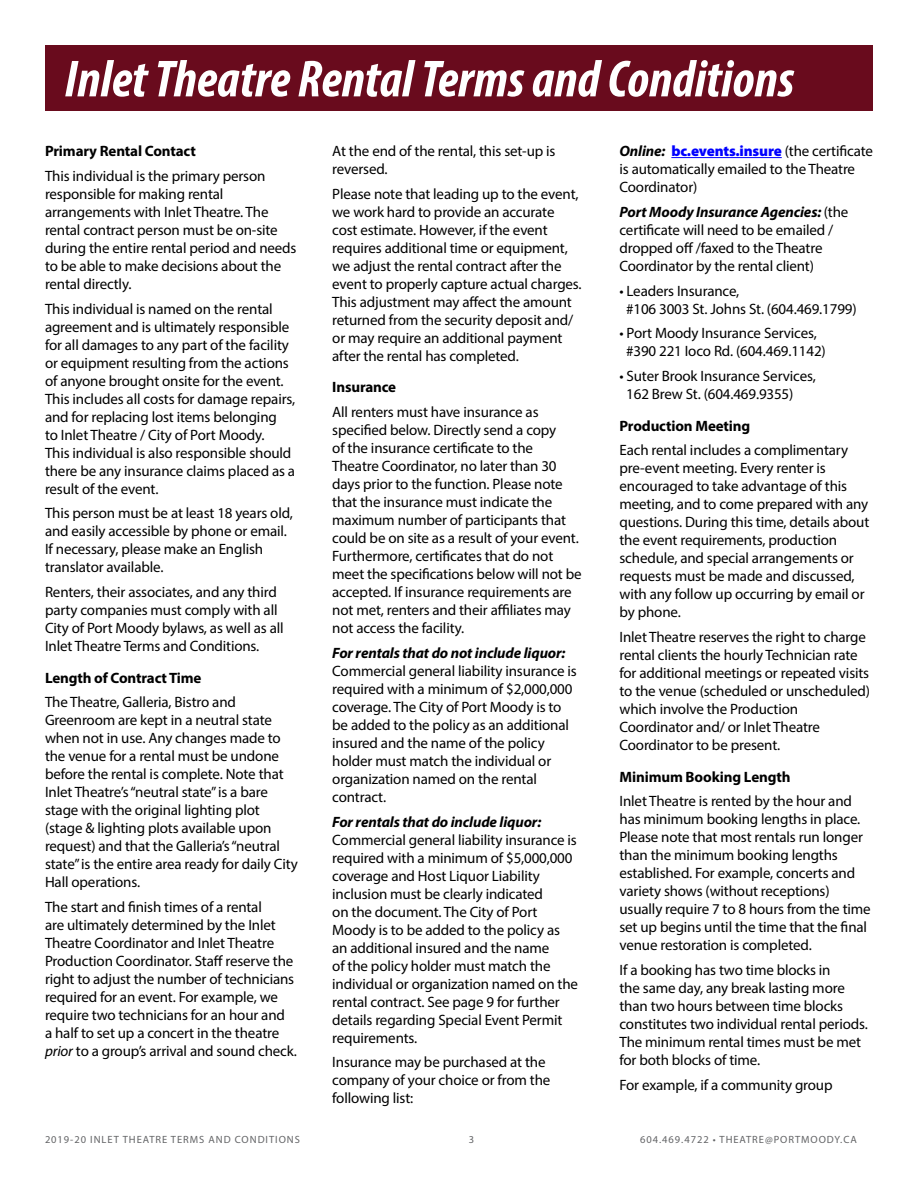
<style>
.page{position:relative;width:918px;height:1188px;background:#fff}
.page>*{position:absolute;margin:0;border:0;box-sizing:border-box;transform-origin:0 0}
.t1{font:italic 700 condensed 52.5px "Myriad Pro";color:#fff}
.t2{font:15px/18px "Myriad Pro";letter-spacing:-.01em;color:#000}
.t3{font:700 15px "Myriad Pro";letter-spacing:-.01em;color:#000}
.t4{font:italic 700 15px "Myriad Pro";letter-spacing:-.01em;color:#000}
.t5{font:10.5px "Myriad Pro";letter-spacing:.09em;color:#636466}
.s1{font-style:italic}
.s2{font-weight:700;font-style:italic}
.s3{font-weight:900;color:#00f}
</style>
<div class="page">
<div style="left:46px;top:45px;width:827px;height:66px;background:#690b1d"></div>
<hr style="left:671px;top:157px;width:111px;height:1px;background:#00f">
<h1 class="t1" style="left:64px;top:46px;width:731px">Inlet Theatre Rental Terms and Conditions</h1>
<p class="t3" style="left:45px;top:141px;width:152px">Primary Rental Contact</p>
<p class="t2" style="left:45px;top:167px;width:253px">This individual is the primary person responsible for making rental arrangements with Inlet Theatre. The rental contract person must be on-site during the entire rental period and needs to be able to make decisions about the rental directly.</p>
<p class="t2" style="left:45px;top:299px;width:252px">This individual is named on the rental agreement and is ultimately responsible for all damages to any part of the facility or equipment resulting from the actions of anyone brought onsite for the event.<br>This includes all costs for damage repairs, and for replacing lost items belonging<br>to Inlet Theatre / City of Port Moody.<br>This individual is also responsible should there be any insurance claims placed as a result of the event.</p>
<p class="t2" style="left:45px;top:504px;width:250px">This person must be at least 18 years old, and easily accessible by phone or email.<br>If necessary, please make an English translator available.</p>
<p class="t2" style="left:45px;top:583px;width:240px">Renters, their associates, and any third party companies must comply with all City of Port Moody bylaws, as well as all Inlet Theatre Terms and Conditions.</p>
<p class="t3" style="left:45px;top:668px;width:158px">Length of Contract Time</p>
<p class="t2" style="left:45px;top:693px;width:254px">The Theatre, Galleria, Bistro and Greenroom are kept in a neutral state when not in use. Any changes made to the venue for a rental must be undone before the rental is complete. Note that Inlet Theatre’s “neutral state” is a bare stage with the original lighting plot (stage &amp; lighting plots available upon request) and that the Galleria’s “neutral state” is the entire area ready for daily City Hall operations.</p>
<p class="t2" style="left:45px;top:898px;width:253px">The start and finish times of a rental<br>are ultimately determined by the Inlet Theatre Coordinator and Inlet Theatre Production Coordinator. Staff reserve the right to adjust the number of technicians required for an event. For example, we require two technicians for an hour and<br>a half to set up a concert in the theatre <span class="s1">prior</span> to a group’s arrival and sound check.</p>
<p class="t2" style="left:332px;top:142px;width:225px">At the end of the rental, this set-up is reversed.</p>
<p class="t2" style="left:332px;top:185px;width:251px">Please note that leading up to the event, we work hard to provide an accurate cost estimate. However, if the event requires additional time or equipment, we adjust the rental contract after the event to properly capture actual charges.<br>This adjustment may affect the amount returned from the security deposit and/ or may require an additional payment after the rental has completed.</p>
<p class="t3" style="left:332px;top:378px;width:65px">Insurance</p>
<p class="t2" style="left:332px;top:403px;width:251px">All renters must have insurance as specified below. Directly send a copy<br>of the insurance certificate to the Theatre Coordinator, no later than 30 days prior to the function. Please note that the insurance must indicate the maximum number of participants that could be on site as a result of your event.<br>Furthermore, certificates that do not meet the specifications below will not be accepted. If insurance requirements are not met, renters and their affiliates may not access the facility.</p>
<p class="t4" style="left:332px;top:643px;width:235px">For rentals that do not include liquor:</p>
<p class="t2" style="left:332px;top:662px;width:246px">Commercial general liability insurance is required with a minimum of $2,000,000 coverage. The City of Port Moody is to be added to the policy as an additional insured and the name of the policy holder must match the individual or organization named on the rental contract.</p>
<p class="t4" style="left:332px;top:812px;width:211px">For rentals that do include liquor:</p>
<p class="t2" style="left:332px;top:830px;width:247px">Commercial general liability insurance is required with a minimum of $5,000,000 coverage and Host Liquor Liability inclusion must be clearly indicated<br>on the document. The City of Port Moody is to be added to the policy as an additional insured and the name<br>of the policy holder must match the individual or organization named on the rental contract. See page 9 for further details regarding Special Event Permit requirements.</p>
<p class="t2" style="left:332px;top:1053px;width:220px">Insurance may be purchased at the company of your choice or from the following list:</p>
<p class="t2" style="left:620px;top:142px;width:255px"><span class="s2">Online:</span> <span class="s3">bc.events.insure</span> (the certificate is automatically emailed to the Theatre<br>Coordinator)</p>
<p class="t2" style="left:620px;top:203px;width:230px"><span class="s2">Port Moody Insurance Agencies:</span> (the certificate will need to be emailed / dropped off /faxed to the Theatre Coordinator by the rental client)</p>
<p class="t2" style="left:626px;top:281px;width:232px;text-indent:-7px">• Leaders Insurance,<br>#106 3003 St. Johns St. (604.469.1799)</p>
<p class="t2" style="left:626px;top:324px;width:201px;text-indent:-7px">• Port Moody Insurance Services, #390 221 Ioco Rd. (604.469.1142)</p>
<p class="t2" style="left:626px;top:367px;width:191px;text-indent:-7px">• Suter Brook Insurance Services,<br>162 Brew St. (604.469.9355)</p>
<p class="t3" style="left:620px;top:416px;width:132px">Production Meeting</p>
<p class="t2" style="left:620px;top:441px;width:251px">Each rental includes a complimentary pre-event meeting. Every renter is encouraged to take advantage of this meeting, and to come prepared with any questions. During this time, details about the event requirements, production schedule, and special arrangements or requests must be made and discussed, with any follow up occurring by email or by phone.</p>
<p class="t2" style="left:620px;top:628px;width:252px">Inlet Theatre reserves the right to charge rental clients the hourly Technician rate for additional meetings or repeated visits to the venue (scheduled or unscheduled) which involve the Production Coordinator and/ or Inlet Theatre Coordinator to be present.</p>
<p class="t3" style="left:620px;top:767px;width:173px">Minimum Booking Length</p>
<p class="t2" style="left:620px;top:792px;width:253px">Inlet Theatre is rented by the hour and has minimum booking lengths in place.<br>Please note that most rentals run longer than the minimum booking lengths established. For example, concerts and variety shows (without receptions) usually require 7 to 8 hours from the time set up begins until the time that the final venue restoration is completed.</p>
<p class="t2" style="left:620px;top:961px;width:250px">If a booking has two time blocks in<br>the same day, any break lasting more than two hours between time blocks constitutes two individual rental periods.<br>The minimum rental times must be met for both blocks of time.</p>
<p class="t2" style="left:620px;top:1076px;width:215px">For example, if a community group</p>
<p class="t5" style="left:45px;top:1133px;width:256px">2019-20 INLET THEATRE TERMS AND CONDITIONS</p>
<p class="t5" style="left:469px;top:1133px;width:7px">3</p>
<p class="t5" style="left:640px;top:1133px;width:218px">604.469.4722 • THEATRE@PORTMOODY.CA</p>
</div>
